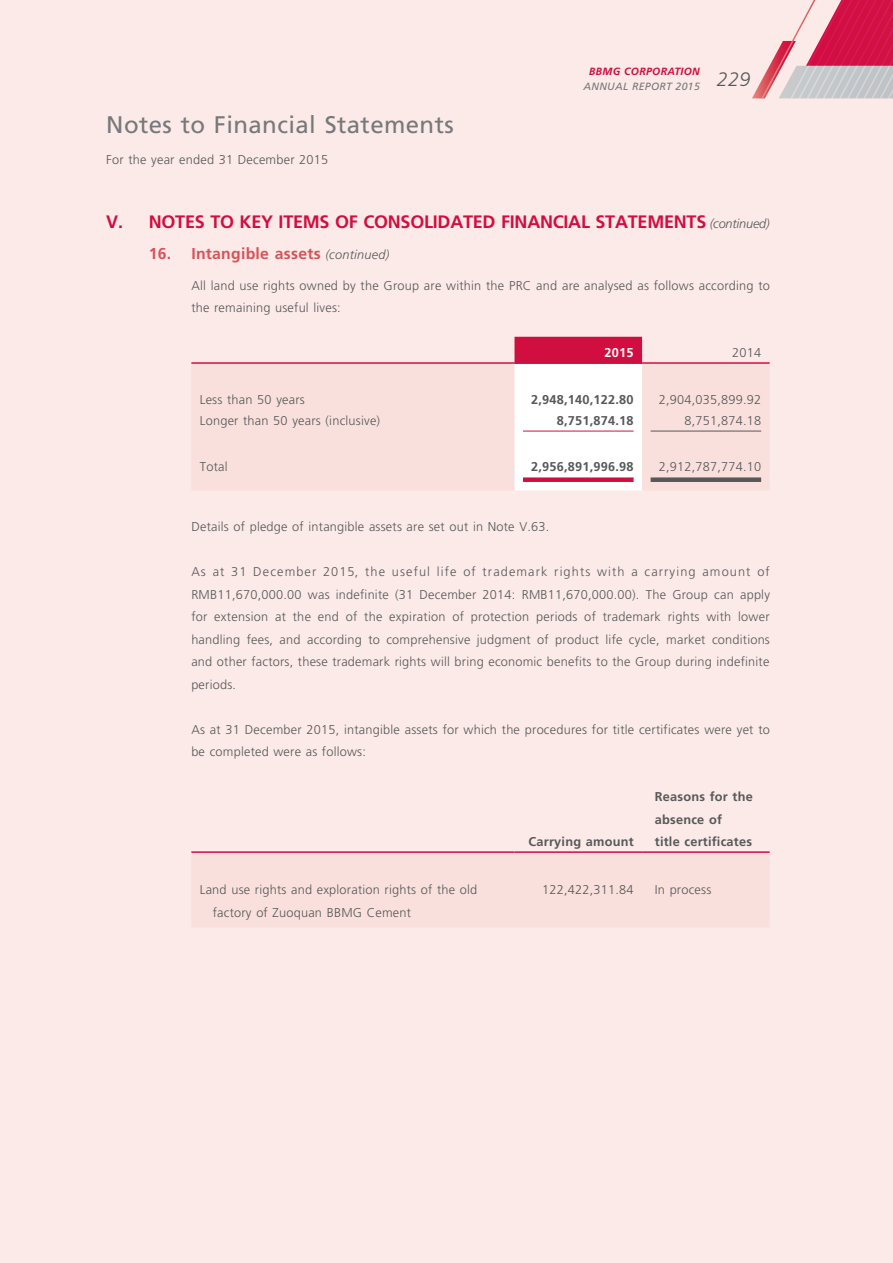
<style>
.page{position:relative;width:893px;height:1263px;background:#fbeae7}
.page>*{position:absolute;margin:0;border:0;box-sizing:border-box;transform-origin:0 0}
.t1{font:24px "Frutiger LT Std";letter-spacing:.015em;color:#76787b}
.t2{font:700 18px "Frutiger LT Std";letter-spacing:-.015em;color:#d10e40}
.t3{font:700 15.75px "Frutiger LT Std";letter-spacing:.015em;color:#d95159}
.t4{font:300 12.75px/22.5px "Frutiger LT Std";letter-spacing:.015em;color:#57585a}
.t5{font:700 12.75px/22.5px "Frutiger LT Std";letter-spacing:.015em;color:#57585a}
.t6{font:700 12.75px "Frutiger LT Std";color:#fff}
.t7{font:italic 10.5px/15px "Frutiger LT Std";letter-spacing:.03em;color:#76787b}
.s1{font-weight:700;color:#d10e40}
.s2{font-weight:300;font-style:italic;font-size:12.75px;color:#57585a}
</style>
<div class="page">
<svg style="left:752px;top:0;width:141px;height:99px"></svg>
<div style="left:192px;top:364px;width:322px;height:126px;background:#f9e0dc"></div>
<svg style="left:514px;top:337px;width:255px;height:153px"></svg>
<hr style="left:191px;top:362px;width:323px;height:2px;background:#d10e40">
<hr style="left:514px;top:362px;width:128px;height:2px;background:#d10e40">
<hr style="left:642px;top:362px;width:128px;height:2px;background:#d10e40">
<hr style="left:523px;top:431px;width:111px;height:1px;background:#d10e40">
<hr style="left:651px;top:431px;width:110px;height:1px;background:#57585a">
<div style="left:523px;top:477px;width:111px;height:5px;background:#d10e40"></div>
<div style="left:651px;top:477px;width:110px;height:5px;background:#57585a"></div>
<div style="left:192px;top:853px;width:577px;height:74px;background:#f9e0dc"></div>
<hr style="left:191px;top:851px;width:323px;height:2px;background:#d10e40">
<hr style="left:514px;top:851px;width:128px;height:2px;background:#d10e40">
<hr style="left:642px;top:851px;width:128px;height:2px;background:#d10e40">
<h1 class="t1" style="left:106px;top:110px;width:349px">Notes to Financial Statements</h1>
<p class="t4" style="left:106px;top:148px;width:224px">For the year ended 31 December 2015</p>
<p class="t7" style="left:584px;top:64px;width:168px;text-indent:6px"><span class="s1">BBMG CORPORATION<br></span>ANNUAL REPORT 2015 <sup>229</sup></p>
<h2 class="t2" style="left:106px;top:211px;width:665px">V. NOTES TO KEY ITEMS OF CONSOLIDATED FINANCIAL STATEMENTS <span class="s2">(continued)</span></h2>
<p class="t3" style="left:149px;top:244px;width:242px">16. Intangible assets <span class="s2">(continued)</span></p>
<p class="t4" style="left:191px;top:274px;width:580px">All land use rights owned by the Group are within the PRC and are analysed as follows according to the remaining useful lives:</p>
<p class="t6" style="left:605px;top:345px;width:31px">2015</p>
<p class="t4" style="left:732px;top:342px;width:31px">2014</p>
<p class="t4" style="left:200px;top:388px;width:106px">Less than 50 years</p>
<p class="t5" style="left:531px;top:388px;width:104px">2,948,140,122.80</p>
<p class="t4" style="left:659px;top:388px;width:104px">2,904,035,899.92</p>
<p class="t4" style="left:200px;top:409px;width:182px">Longer than 50 years (inclusive)</p>
<p class="t5" style="left:557px;top:409px;width:78px">8,751,874.18</p>
<p class="t4" style="left:684px;top:409px;width:78px">8,751,874.18</p>
<p class="t4" style="left:200px;top:456px;width:29px">Total</p>
<p class="t5" style="left:531px;top:456px;width:104px">2,956,891,996.98</p>
<p class="t4" style="left:659px;top:456px;width:104px">2,912,787,774.10</p>
<p class="t4" style="left:191px;top:516px;width:359px">Details of pledge of intangible assets are set out in Note V.63.</p>
<p class="t4" style="left:191px;top:561px;width:580px;text-align:justify">As at 31 December 2015, the useful life of trademark rights with a carrying amount of RMB11,670,000.00 was indefinite (31 December 2014: RMB11,670,000.00). The Group can apply for extension at the end of the expiration of protection periods of trademark rights with lower handling fees, and according to comprehensive judgment of product life cycle, market conditions and other factors, these trademark rights will bring economic benefits to the Group during indefinite periods.</p>
<p class="t4" style="left:191px;top:718px;width:580px">As at 31 December 2015, intangible assets for which the procedures for title certificates were yet to be completed were as follows:</p>
<p class="t5" style="left:529px;top:830px;width:107px">Carrying amount</p>
<p class="t5" style="left:655px;top:785px;width:99px">Reasons for the absence of<br>title certificates</p>
<p class="t4" style="left:213px;top:879px;width:266px;text-indent:-13px">Land use rights and exploration rights of the old factory of Zuoquan BBMG Cement</p>
<p class="t4" style="left:542px;top:879px;width:93px">122,422,311.84</p>
<p class="t4" style="left:655px;top:879px;width:58px">In process</p>
</div>
